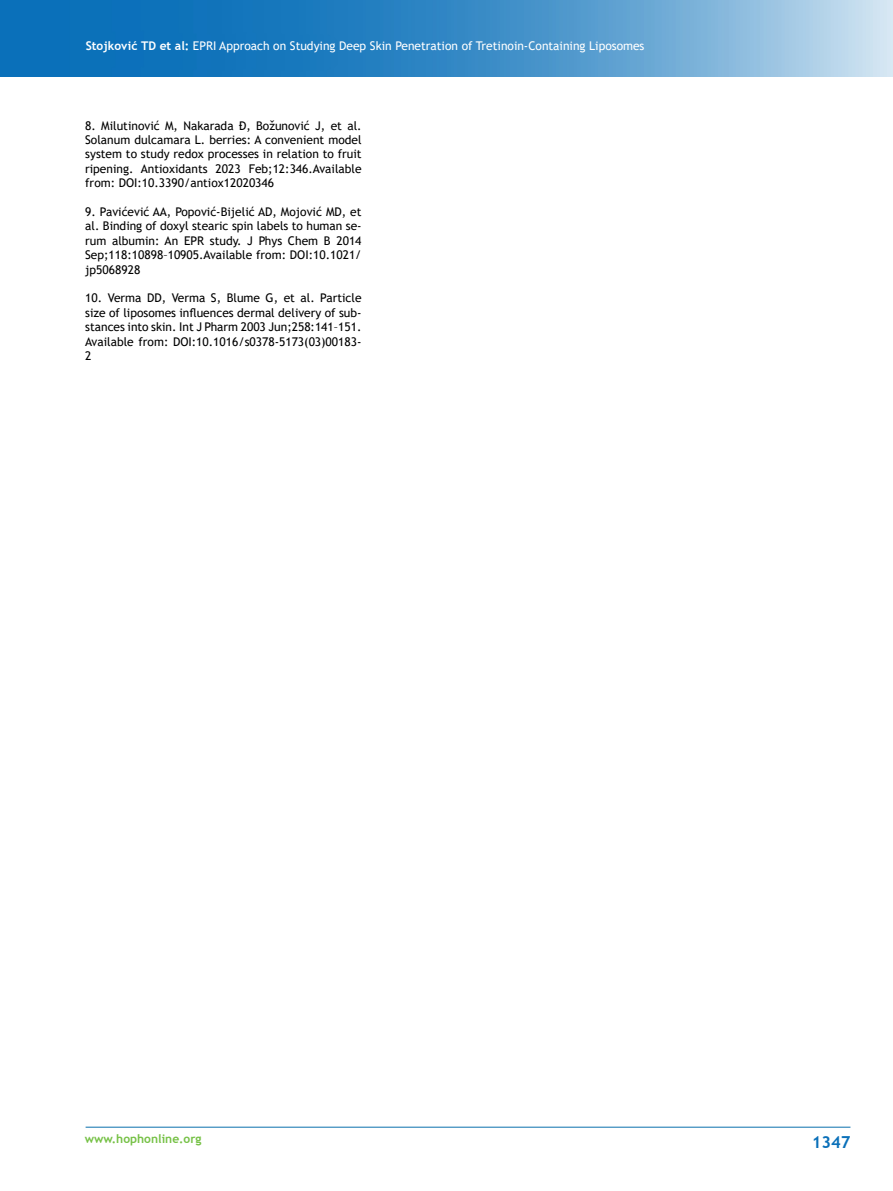
<style>
.page{position:relative;width:893px;height:1191px;background:#fff}
.page>*{position:absolute;margin:0;border:0;box-sizing:border-box;transform-origin:0 0}
.t1{font:700 16.5px "Trebuchet MS";color:#0a70b9}
.t2{font:12px/14.4px "Trebuchet MS";color:#000;text-align:justify}
.t3{font:12px "Trebuchet MS";color:#fff}
.t4{font:700 12px "Trebuchet MS";color:#76c146}
.s1{font-weight:700}
</style>
<div class="page">
<img style="left:0;top:0;width:893px;height:77px">
<hr style="left:86px;top:1126px;width:764px;height:1px;background:#0a70ac">
<p class="t3" style="left:86px;top:38px;width:560px"><span class="s1">Stojković TD et al:</span> EPRI Approach on Studying Deep Skin Penetration of Tretinoin-Containing Liposomes</p>
<p class="t2" style="left:85px;top:118px;width:278px">8. Milutinović M, Nakarada Đ, Božunović J, et al.<br>Solanum dulcamara L. berries: A convenient model system to study redox processes in relation to fruit ripening. Antioxidants 2023 Feb;12:346.Available from: DOI:10.3390/antiox12020346</p>
<p class="t2" style="left:85px;top:204px;width:278px">9. Pavićević AA, Popović-Bijelić AD, Mojović MD, et al. Binding of doxyl stearic spin labels to human se&shy;rum albumin: An EPR study. J Phys Chem B 2014<br>Sep;118:10898–10905.Available from: DOI:10.1021/ jp5068928</p>
<p class="t2" style="left:85px;top:291px;width:278px">10. Verma DD, Verma S, Blume G, et al. Particle size of liposomes influences dermal delivery of sub&shy;stances into skin. Int J Pharm 2003 Jun;258:141–151.<br>Available from: DOI:10.1016/s0378-5173(03)00183- 2</p>
<p class="t4" style="left:85px;top:1131px;width:118px">www.hophonline.org</p>
<p class="t1" style="left:812px;top:1131px;width:40px">1347</p>
</div>
